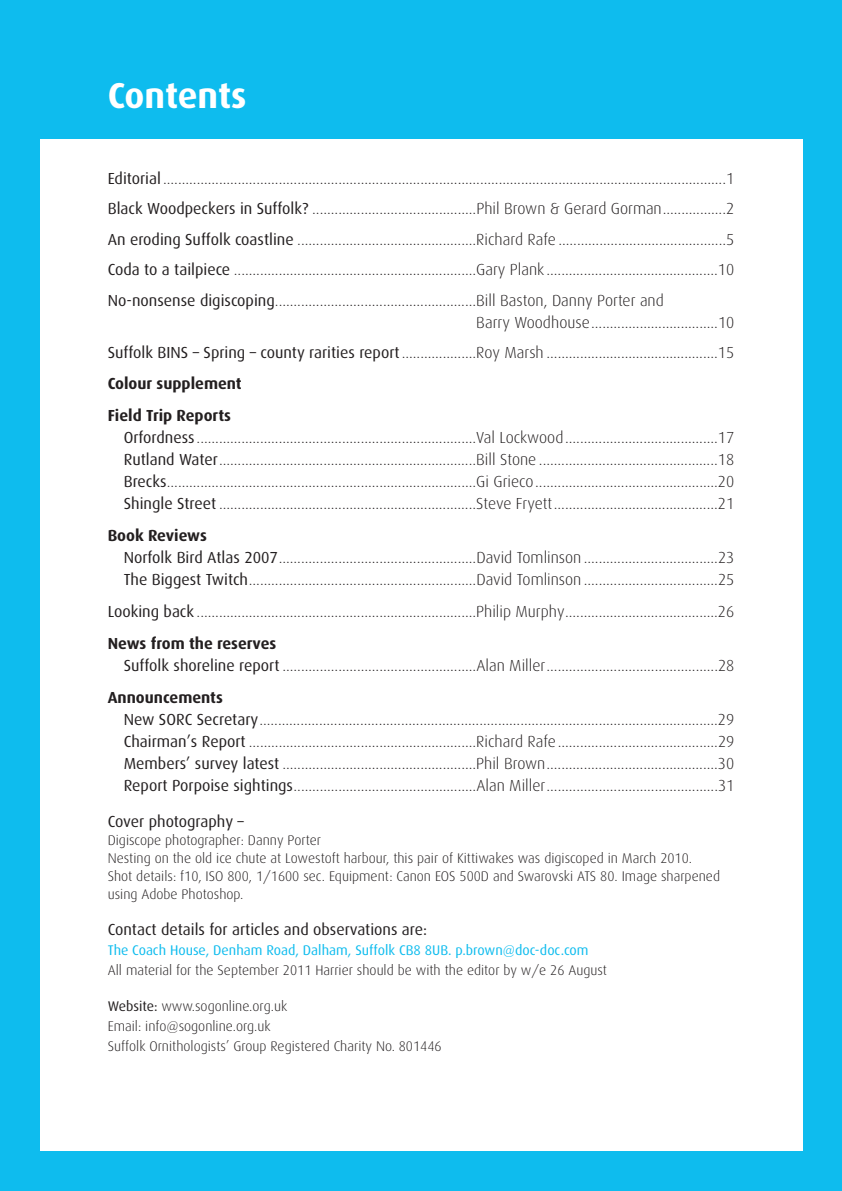
<style>
.page{position:relative;width:842px;height:1191px;background:#0ebcee}
.page>*{position:absolute;margin:0;border:0;box-sizing:border-box;transform-origin:0 0}
.t1{font:700 36px "Dax";letter-spacing:-.005em;color:#fff}
.t2{font:300 16px/22px "Dax";color:#231f20}
.t3{font:16px "Dax";color:#231f20}
.t4{font:300 14px/18px "Dax";color:#231f20}
.t5{font:14px "Dax";color:#0ebcee}
.s1{font-weight:400}
.s2{font-weight:700}
</style>
<div class="page">
<div style="left:40px;top:139px;width:762px;height:1012px;background:#fff"></div>
<h1 class="t1" style="left:108px;top:77px;width:140px">Contents</h1>
<p class="t2" style="left:108px;top:164px;width:628px;line-height:30.6px;text-align:justify"><span class="s1">Editorial</span> .......................................................................................................................................................1<br><span class="s1">Black Woodpeckers in Suffolk?</span> ............................................Phil Brown &amp; Gerard Gorman.................2<br><span class="s1">An eroding Suffolk coastline</span> ................................................Richard Rafe .............................................5<br><span class="s1">Coda to a tailpiece</span> .................................................................Gary Plank..............................................10<br><span class="s1">No-nonsense digiscoping</span>......................................................Bill Baston, Danny Porter and</p>
<p class="t2" style="left:108px;top:308px;width:628px;line-height:31px;text-indent:369px">Barry Woodhouse..................................10<br><span class="s1">Suffolk BINS – Spring – county rarities report</span>....................Roy Marsh ..............................................15<br><span class="s2">Colour supplement<br>Field Trip Reports</span></p>
<p class="t2" style="left:124px;top:427px;width:612px;text-align:justify"><span class="s1">Orfordness</span> ...........................................................................Val Lockwood.........................................17<br><span class="s1">Rutland Water</span>.....................................................................Bill Stone ................................................18<br><span class="s1">Brecks</span>...................................................................................Gi Grieco.................................................20<br><span class="s1">Shingle Street</span> .....................................................................Steve Fryett............................................21</p>
<p class="t2" style="left:124px;top:525px;width:612px;text-indent:-16px"><span class="s2">Book Reviews<br></span><span class="s1">Norfolk Bird Atlas 2007</span>.....................................................David Tomlinson ....................................23<br><span class="s1">The Biggest Twitch</span>.............................................................David Tomlinson ....................................25</p>
<p class="t2" style="left:108px;top:596px;width:628px;line-height:32px"><span class="s1">Looking back</span> ...........................................................................Philip Murphy.........................................26<br><span class="s2">News from the reserves</span></p>
<p class="t2" style="left:108px;top:650px;width:628px;line-height:32px;text-indent:16px"><span class="s1">Suffolk shoreline report</span> ....................................................Alan Miller..............................................28<br><span class="s2">Announcements</span></p>
<p class="t2" style="left:124px;top:709px;width:612px;text-align:justify"><span class="s1">New SORC Secretary</span>...........................................................................................................................29<br><span class="s1">Chairman’s Report</span> .............................................................Richard Rafe...........................................29<br><span class="s1">Members’ survey latest</span> ....................................................Phil Brown..............................................30<br><span class="s1">Report Porpoise sightings</span>.................................................Alan Miller..............................................31</p>
<p class="t3" style="left:108px;top:813px;width:138px">Cover photography –</p>
<p class="t4" style="left:108px;top:831px;width:614px">Digiscope photographer: Danny Porter<br>Nesting on the old ice chute at Lowestoft harbour, this pair of Kittiwakes was digiscoped in March 2010.<br>Shot details: f10, ISO 800, 1/1600 sec. Equipment: Canon EOS 500D and Swarovski ATS 80. Image sharpened using Adobe Photoshop.</p>
<p class="t3" style="left:108px;top:921px;width:321px">Contact details for articles and observations are:</p>
<p class="t5" style="left:108px;top:943px;width:482px">The Coach House, Denham Road, Dalham, Suffolk CB8 8UB. p.brown@doc-doc.com</p>
<p class="t4" style="left:108px;top:961px;width:501px">All material for the September 2011 Harrier should be with the editor by w/e 26 August</p>
<p class="t4" style="left:108px;top:996px;width:335px;line-height:20px"><span class="s1">Website:</span> www.sogonline.org.uk<br>Email: info@sogonline.org.uk<br>Suffolk Ornithologists’ Group Registered Charity No. 801446</p>
</div>
